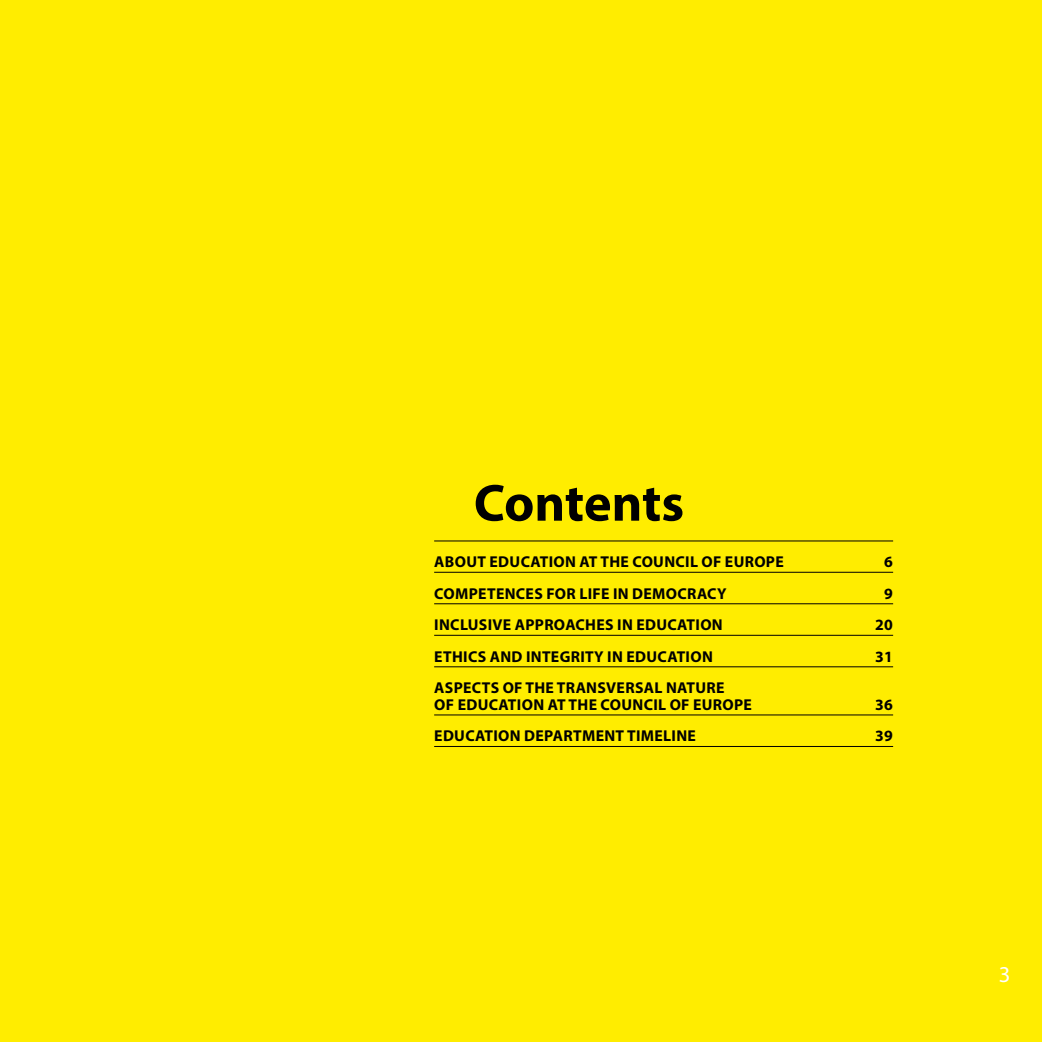
<style>
.page{position:relative;width:1042px;height:1042px;background:#ffed00}
.page>*{position:absolute;margin:0;border:0;box-sizing:border-box;transform-origin:0 0}
.t1{font:700 52.5px "Myriad Pro";letter-spacing:-.005em;color:#000}
.t2{font:22.75px "Myriad Pro";color:#fff}
.t3{font:700 15.75px/16.6px "Myriad Pro";letter-spacing:.02em;color:#000}
</style>
<div class="page">
<hr style="left:434px;top:540px;width:459px;height:1px;background:#000">
<hr style="left:434px;top:572px;width:459px;height:1px;background:#000">
<hr style="left:434px;top:603px;width:459px;height:1px;background:#000">
<hr style="left:434px;top:635px;width:459px;height:1px;background:#000">
<hr style="left:434px;top:666px;width:459px;height:1px;background:#000">
<hr style="left:434px;top:714px;width:459px;height:1px;background:#000">
<hr style="left:434px;top:746px;width:459px;height:1px;background:#000">
<h1 class="t1" style="left:474px;top:469px;width:212px">Contents</h1>
<p class="t3" style="left:434px;top:553px;width:351px">ABOUT EDUCATION AT THE COUNCIL OF EUROPE</p>
<p class="t3" style="left:884px;top:553px;width:10px">6</p>
<p class="t3" style="left:434px;top:584px;width:294px">COMPETENCES FOR LIFE IN DEMOCRACY</p>
<p class="t3" style="left:884px;top:584px;width:10px">9</p>
<p class="t3" style="left:434px;top:616px;width:290px">INCLUSIVE APPROACHES IN EDUCATION</p>
<p class="t3" style="left:875px;top:616px;width:19px">20</p>
<p class="t3" style="left:434px;top:647px;width:280px">ETHICS AND INTEGRITY IN EDUCATION</p>
<p class="t3" style="left:875px;top:647px;width:19px">31</p>
<p class="t3" style="left:434px;top:679px;width:319px">ASPECTS OF THE TRANSVERSAL NATURE<br>OF EDUCATION AT THE COUNCIL OF EUROPE</p>
<p class="t3" style="left:875px;top:695px;width:19px">36</p>
<p class="t3" style="left:434px;top:727px;width:263px">EDUCATION DEPARTMENT TIMELINE</p>
<p class="t3" style="left:875px;top:727px;width:19px">39</p>
<h2 class="t2" style="left:999px;top:961px;width:13px">3</h2>
</div>
